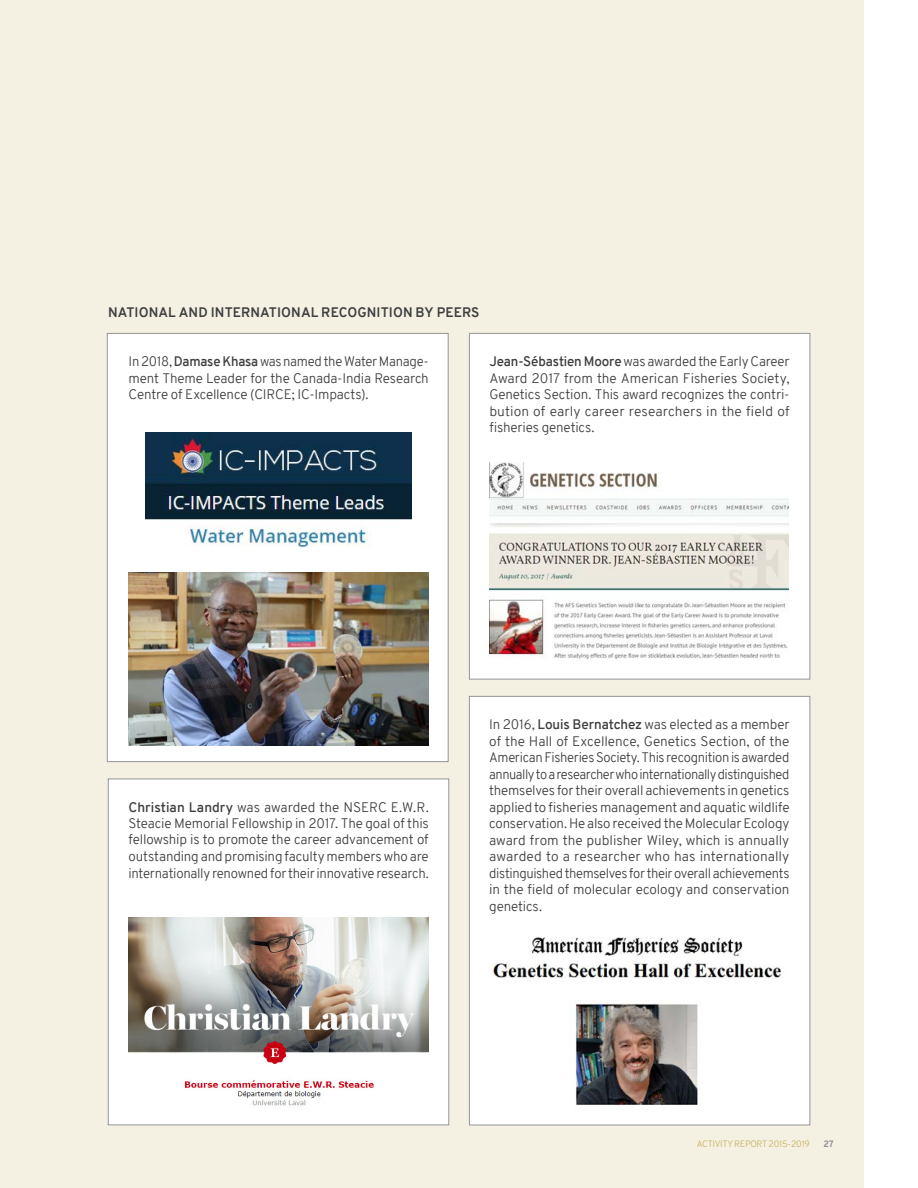
<style>
.page{position:relative;width:918px;height:1188px;background:#fff}
.page>*{position:absolute;margin:0;border:0;box-sizing:border-box;transform-origin:0 0}
.texte_courant{font:300 13.5px/16.5px "Overpass";letter-spacing:-.01em;color:#3e3e3f;text-align:justify}
.sous-titre_caps_9pt{font:700 13.5px "Overpass";letter-spacing:.005em;color:#3e3e3f}
.t1{font:300 9px "Overpass";letter-spacing:-.025em;color:#c9af61}
.t2{font:800 9px "Overpass";color:#939598}
.s1{font-weight:600}
</style>
<div class="page">
<div style="left:0;top:0;width:864px;height:1188px;background:#f5f1e2"></div>
<div style="left:107px;top:333px;width:341px;height:429px;background:#fff"></div>
<img style="left:129px;top:573px;width:300px;height:173px">
<div style="left:107px;top:333px;width:342px;height:429px;border:1px solid #939598"></div>
<div style="left:108px;top:779px;width:341px;height:346px;background:#fff"></div>
<img style="left:129px;top:918px;width:300px;height:188px">
<div style="left:108px;top:779px;width:341px;height:346px;border:1px solid #939598"></div>
<div style="left:469px;top:696px;width:341px;height:429px;background:#fff"></div>
<img style="left:492px;top:937px;width:290px;height:168px">
<div style="left:469px;top:696px;width:341px;height:429px;border:1px solid #939598"></div>
<div style="left:469px;top:333px;width:341px;height:346px;background:#fff"></div>
<img style="left:490px;top:463px;width:298px;height:197px">
<div style="left:469px;top:333px;width:341px;height:347px;border:1px solid #939598"></div>
<img style="left:146px;top:432px;width:265px;height:116px">
<p class="sous-titre_caps_9pt" style="left:108px;top:302px;width:373px">NATIONAL AND INTERNATIONAL RECOGNITION BY PEERS</p>
<p class="texte_courant" style="left:129px;top:353px;width:302px">In 2018, <span class="s1">Damase Khasa</span> was named the Water Manage&shy;ment Theme Leader for the Canada-India Research Centre of Excellence (CIRCE; IC-Impacts).</p>
<p class="texte_courant" style="left:489px;top:353px;width:302px"><span class="s1">Jean-Sébastien Moore</span> was awarded the Early Career Award 2017 from the American Fisheries Society, Genetics Section. This award recognizes the contri&shy;bution of early career researchers in the field of fisheries genetics.</p>
<p class="texte_courant" style="left:129px;top:799px;width:302px"><span class="s1">Christian Landry</span> was awarded the NSERC E.W.R.<br>Steacie Memorial Fellowship in 2017. The goal of this fellowship is to promote the career advancement of outstanding and promising faculty members who are internationally renowned for their innovative research.</p>
<p class="texte_courant" style="left:489px;top:716px;width:302px">In 2016, <span class="s1">Louis Bernatchez</span> was elected as a member of the Hall of Excellence, Genetics Section, of the American Fisheries Society. This recognition is awarded annually to a researcher who internationally distinguished themselves for their overall achievements in genetics applied to fisheries management and aquatic wildlife conservation. He also received the Molecular Ecology award from the publisher Wiley, which is annually awarded to a researcher who has internationally distinguished themselves for their overall achievements in the field of molecular ecology and conservation genetics.</p>
<p class="t1" style="left:697px;top:1138px;width:115px">ACTIVITY REPORT 2015-2019</p>
<p class="t2" style="left:824px;top:1138px;width:12px">27</p>
</div>
